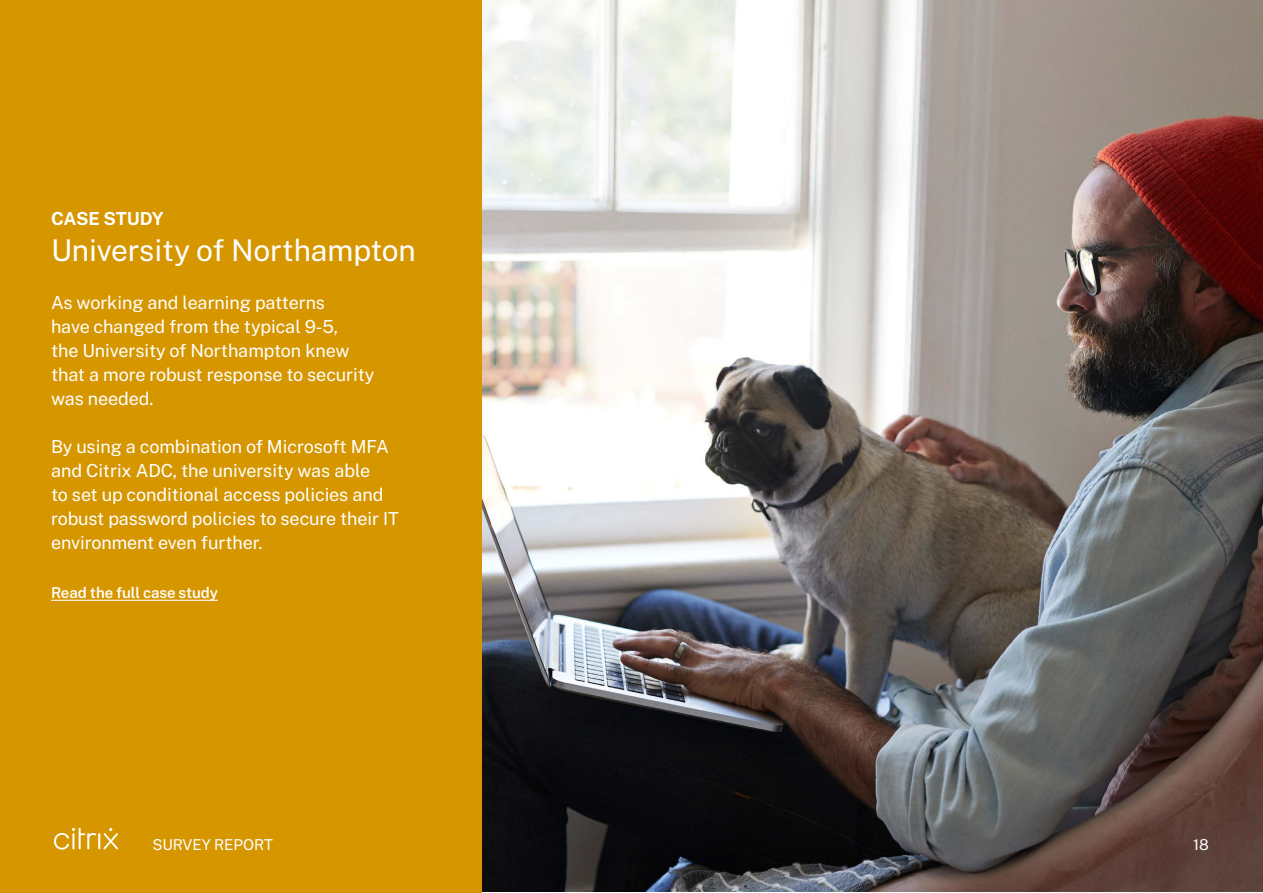
<style>
.page{position:relative;width:1263px;height:893px;background:#fff}
.page>*{position:absolute;margin:0;border:0;box-sizing:border-box;transform-origin:0 0}
.t1{font:30px "Public Sans";letter-spacing:-.005em;color:#fff}
.t2{font:18px/24px "Public Sans";letter-spacing:-.005em;color:#fff}
.t3{font:700 18px "Public Sans";letter-spacing:-.005em;color:#fff}
.t4{font:600 15px "Public Sans";letter-spacing:-.005em;color:#fff}
.t5{font:15px "Public Sans";letter-spacing:-.005em;color:#fff}
</style>
<div class="page">
<img style="left:481px;top:0;width:782px;height:892px">
<div style="left:0;top:0;width:481px;height:893px;background:#d69600"></div>
<hr style="left:51px;top:600px;width:167px;height:1px;background:#fff">
<svg style="left:54px;top:828px;width:64px;height:22px"></svg>
<p class="t3" style="left:51px;top:206px;width:114px">CASE STUDY</p>
<h1 class="t1" style="left:51px;top:229px;width:366px">University of Northampton</h1>
<p class="t2" style="left:51px;top:290px;width:325px">As working and learning patterns<br>have changed from the typical 9-5,<br>the University of Northampton knew that a more robust response to security was needed.</p>
<p class="t2" style="left:51px;top:434px;width:349px">By using a combination of Microsoft MFA and Citrix ADC, the university was able<br>to set up conditional access policies and robust password policies to secure their IT environment even further.</p>
<p class="t4" style="left:51px;top:581px;width:168px">Read the full case study</p>
<p class="t5" style="left:152px;top:833px;width:122px">SURVEY REPORT</p>
<p class="t5" style="left:1193px;top:833px;width:17px">18</p>
</div>
